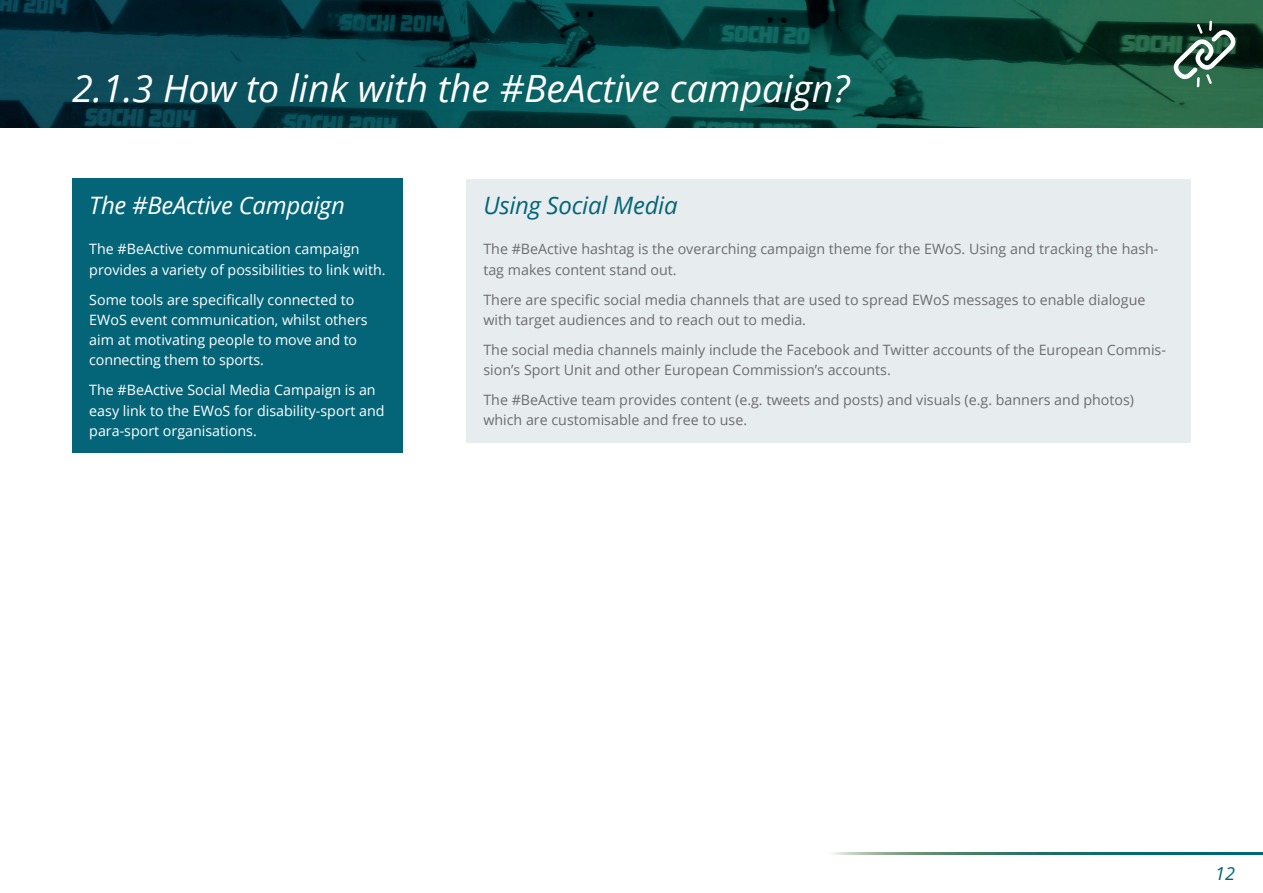
<style>
.page{position:relative;width:1263px;height:893px;background:#fff}
.page>*{position:absolute;margin:0;border:0;box-sizing:border-box;transform-origin:0 0}
.t1{font:italic 37.5px "Open Sans";color:#fff}
.t2{font:italic 24px "Open Sans";letter-spacing:-.01em;color:#fff}
.t3{font:italic 24px "Open Sans";letter-spacing:-.01em;color:#046578}
.t4{font:italic 18px "Open Sans";color:#046578}
.t5{font:14.25px/20.2px "Open Sans";color:#6c6d70}
.t6{font:14.25px/20.2px "Open Sans";color:#fff}
</style>
<div class="page">
<img style="left:833px;top:853px;width:430px;height:2px">
<img style="left:0;top:0;width:1263px;height:128px">
<div style="left:72px;top:179px;width:331px;height:274px;background:#046578"></div>
<div style="left:466px;top:179px;width:725px;height:263px;background:#e7ecef"></div>
<svg style="left:1173px;top:21px;width:62px;height:66px"></svg>
<h1 class="t1" style="left:72px;top:63px;width:779px">2.1.3 How to link with the #BeActive campaign?</h1>
<h2 class="t2" style="left:89px;top:189px;width:257px">The #BeActive Campaign</h2>
<p class="t6" style="left:89px;top:239px;width:298px">The #BeActive communication campaign provides a variety of possibilities to link with.</p>
<p class="t6" style="left:89px;top:289px;width:280px">Some tools are specifically connected to EWoS event communication, whilst others aim at motivating people to move and to connecting them to sports.</p>
<p class="t6" style="left:89px;top:380px;width:297px">The #BeActive Social Media Campaign is an easy link to the EWoS for disability-sport and para-sport organisations.</p>
<h2 class="t3" style="left:483px;top:189px;width:196px">Using Social Media</h2>
<p class="t5" style="left:483px;top:239px;width:677px">The #BeActive hashtag is the overarching campaign theme for the EWoS. Using and tracking the hash&shy;tag makes content stand out.</p>
<p class="t5" style="left:483px;top:289px;width:664px">There are specific social media channels that are used to spread EWoS messages to enable dialogue with target audiences and to reach out to media.</p>
<p class="t5" style="left:483px;top:339px;width:684px">The social media channels mainly include the Facebook and Twitter accounts of the European Commis&shy;sion’s Sport Unit and other European Commission’s accounts.</p>
<p class="t5" style="left:483px;top:390px;width:652px">The #BeActive team provides content (e.g. tweets and posts) and visuals (e.g. banners and photos) which are customisable and free to use.</p>
<p class="t4" style="left:1215px;top:861px;width:21px">12</p>
</div>
